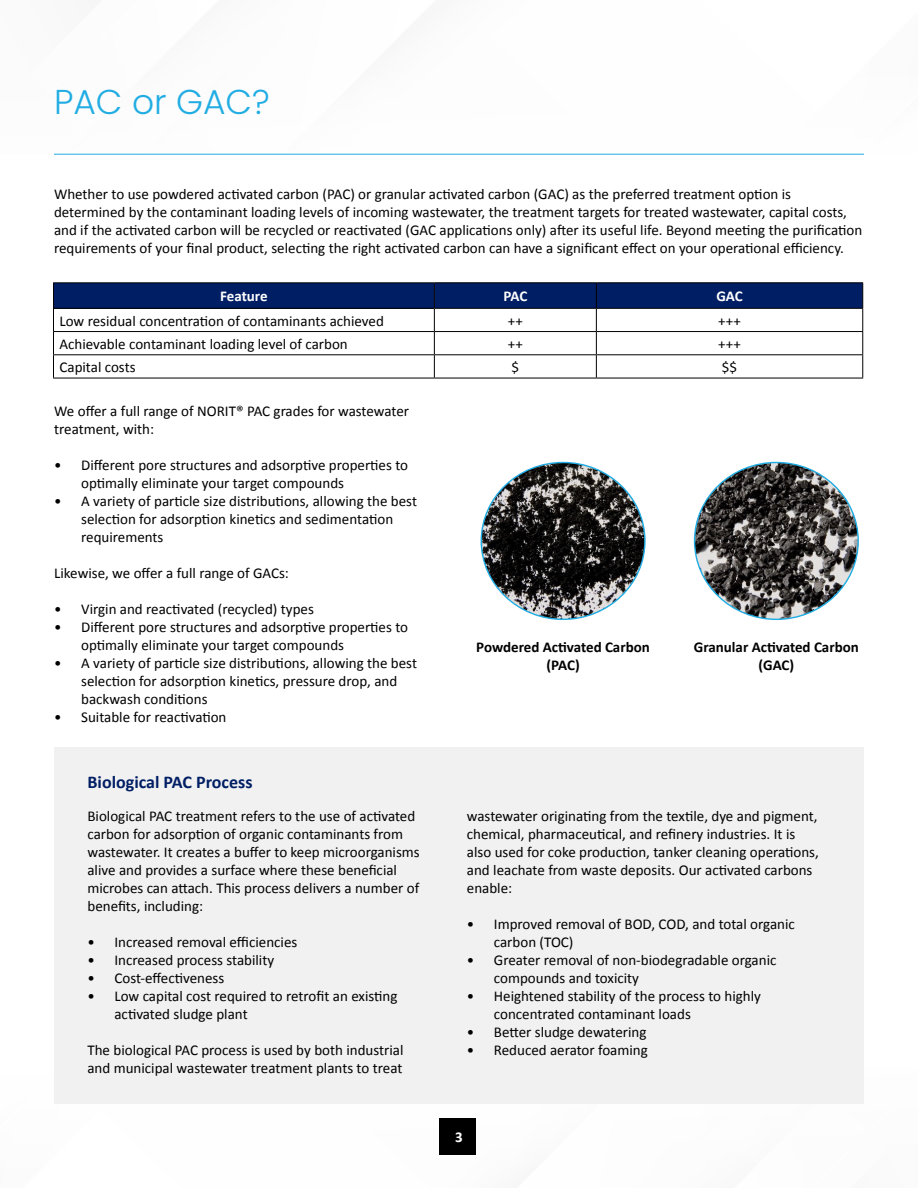
<style>
.page{position:relative;width:918px;height:1188px;background:#fff}
.page>*{position:absolute;margin:0;border:0;box-sizing:border-box;transform-origin:0 0}
.t1{font:300 34.5px "Poppins";color:#21ade3}
.t2{font:700 18px "Calibri";color:#001e64}
.t3{font:15px/18px "Calibri";color:#000}
.t4{font:700 15px/18px "Calibri";color:#000;text-align:center}
.t5{font:700 15px "Calibri";letter-spacing:-.01em;color:#fff}
</style>
<div class="page">
<div style="left:440px;top:1118px;width:36px;height:36px;background:#000"></div>
<hr style="left:54px;top:154px;width:810px;height:1px;background:#21ade3">
<img style="left:481px;top:463px;width:163px;height:156px">
<img style="left:695px;top:463px;width:163px;height:156px">
<div style="left:54px;top:283px;width:380px;height:25px;background:#001e64"></div>
<hr style="left:53px;top:282px;width:381px;height:1px;background:#000">
<hr style="left:434px;top:282px;width:162px;height:1px;background:#000">
<hr style="left:596px;top:282px;width:267px;height:1px;background:#000">
<hr style="left:53px;top:308px;width:381px;height:1px;background:#000">
<hr style="left:53px;top:331px;width:381px;height:1px;background:#000">
<hr style="left:53px;top:354px;width:381px;height:1px;background:#000">
<svg style="left:53px;top:283px;width:1px;height:95px"></svg>
<svg style="left:434px;top:283px;width:429px;height:95px"></svg>
<hr style="left:53px;top:378px;width:381px;height:1px;background:#000">
<hr style="left:434px;top:378px;width:162px;height:1px;background:#000">
<hr style="left:596px;top:378px;width:267px;height:1px;background:#000">
<div style="left:54px;top:748px;width:810px;height:356px;background:#f1f1f2"></div>
<h1 class="t1" style="left:54px;top:82px;width:217px">PAC or GAC?</h1>
<p class="t3" style="left:54px;top:185px;width:810px">Whether to use powdered activated carbon (PAC) or granular activated carbon (GAC) as the preferred treatment option is determined by the contaminant loading levels of incoming wastewater, the treatment targets for treated wastewater, capital costs, and if the activated carbon will be recycled or reactivated (GAC applications only) after its useful life. Beyond meeting the purification requirements of your final product, selecting the right activated carbon can have a significant effect on your operational efficiency.</p>
<p class="t5" style="left:220px;top:286px;width:49px">Feature</p>
<p class="t5" style="left:503px;top:286px;width:25px">PAC</p>
<p class="t5" style="left:716px;top:286px;width:28px">GAC</p>
<p class="t3" style="left:60px;top:311px;width:326px">Low residual concentration of contaminants achieved</p>
<p class="t3" style="left:508px;top:311px;width:17px">++</p>
<p class="t3" style="left:718px;top:311px;width:24px">+++</p>
<p class="t3" style="left:60px;top:334px;width:290px">Achievable contaminant loading level of carbon</p>
<p class="t3" style="left:508px;top:334px;width:17px">++</p>
<p class="t3" style="left:718px;top:334px;width:24px">+++</p>
<p class="t3" style="left:60px;top:358px;width:78px">Capital costs</p>
<p class="t3" style="left:512px;top:358px;width:9px">$</p>
<p class="t3" style="left:722px;top:358px;width:17px">$$</p>
<p class="t3" style="left:54px;top:401px;width:356px">We offer a full range of NORIT® PAC grades for wastewater treatment, with:</p>
<p class="t3" style="left:81px;top:455px;width:328px;text-indent:-27px">• Different pore structures and adsorptive properties to optimally eliminate your target compounds</p>
<p class="t3" style="left:81px;top:491px;width:337px;text-indent:-27px">• A variety of particle size distributions, allowing the best selection for adsorption kinetics and sedimentation requirements</p>
<p class="t3" style="left:54px;top:563px;width:236px">Likewise, we offer a full range of GACs:</p>
<p class="t3" style="left:54px;top:599px;width:261px">• Virgin and reactivated (recycled) types</p>
<p class="t3" style="left:81px;top:617px;width:328px;text-indent:-27px">• Different pore structures and adsorptive properties to optimally eliminate your target compounds</p>
<p class="t3" style="left:81px;top:653px;width:337px;text-indent:-27px">• A variety of particle size distributions, allowing the best selection for adsorption kinetics, pressure drop, and backwash conditions</p>
<p class="t3" style="left:54px;top:707px;width:174px">• Suitable for reactivation</p>
<p class="t4" style="left:476px;top:638px;width:175px">Powdered Activated Carbon (PAC)</p>
<p class="t4" style="left:694px;top:638px;width:167px">Granular Activated Carbon (GAC)</p>
<p class="t2" style="left:87px;top:769px;width:167px">Biological PAC Process</p>
<p class="t3" style="left:87px;top:807px;width:334px">Biological PAC treatment refers to the use of activated carbon for adsorption of organic contaminants from wastewater. It creates a buffer to keep microorganisms alive and provides a surface where these beneficial microbes can attach. This process delivers a number of benefits, including:</p>
<p class="t3" style="left:87px;top:933px;width:211px">• Increased removal efficiencies</p>
<p class="t3" style="left:87px;top:951px;width:188px">• Increased process stability</p>
<p class="t3" style="left:87px;top:969px;width:138px">• Cost-effectiveness</p>
<p class="t3" style="left:114px;top:987px;width:285px;text-indent:-27px">• Low capital cost required to retrofit an existing activated sludge plant</p>
<p class="t3" style="left:87px;top:1041px;width:318px">The biological PAC process is used by both industrial and municipal wastewater treatment plants to treat</p>
<p class="t3" style="left:467px;top:807px;width:353px">wastewater originating from the textile, dye and pigment, chemical, pharmaceutical, and refinery industries. It is also used for coke production, tanker cleaning operations, and leachate from waste deposits. Our activated carbons enable:</p>
<p class="t3" style="left:494px;top:915px;width:302px;text-indent:-27px">• Improved removal of BOD, COD, and total organic carbon (TOC)</p>
<p class="t3" style="left:494px;top:951px;width:284px;text-indent:-27px">• Greater removal of non-biodegradable organic compounds and toxicity</p>
<p class="t3" style="left:494px;top:987px;width:269px;text-indent:-27px">• Heightened stability of the process to highly concentrated contaminant loads</p>
<p class="t3" style="left:467px;top:1023px;width:181px">• Better sludge dewatering</p>
<p class="t3" style="left:467px;top:1041px;width:182px">• Reduced aerator foaming</p>
<p class="t5" style="left:455px;top:1127px;width:9px">3</p>
</div>
